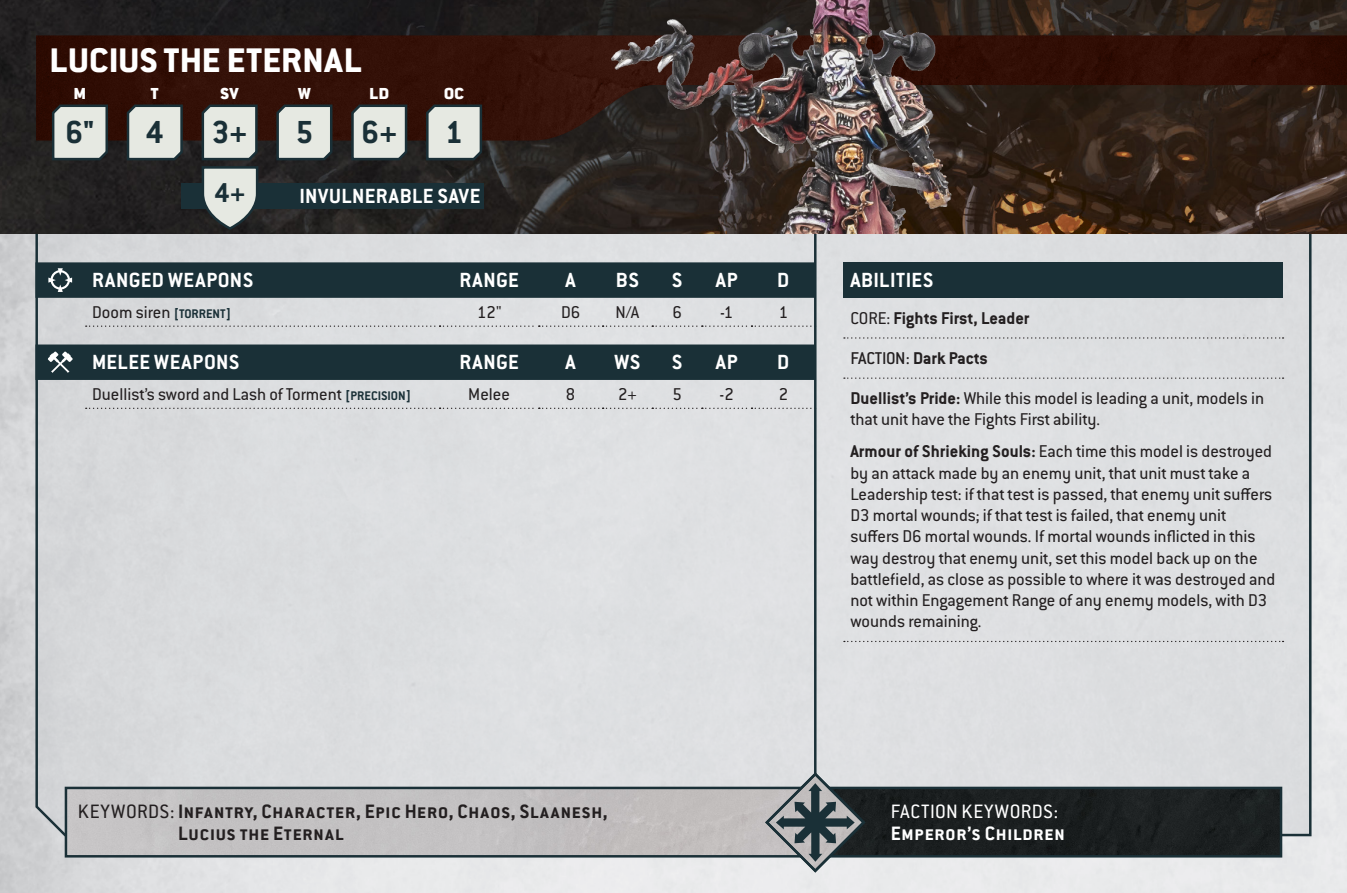
<style>
.page{position:relative;width:1347px;height:893px;background:#fff}
.page>*{position:absolute;margin:0;border:0;box-sizing:border-box;transform-origin:0 0}
.D1_1_Unit_Header_-_Drummer{font:800 37.5px "Conduit ITC Std";letter-spacing:.005em;color:#fff}
.D1_2_Datasheet_Unit_Stat_Line__Numbers__{font:700 35px "Conduit ITC Std";color:#1a3037}
.D1_10_Invulnerable_Save_-_Drummer{font:700 30px "Conduit ITC Std";color:#1a3037}
.D1_8a_Weapon_Header_Cells_-_Drummer{font:700 22.5px "Conduit ITC Std";letter-spacing:.025em;color:#fff}
.D1_9a_Keywords__Black__-_Drummer{font:700 21.25px/22.5px "Conduit ITC Std";letter-spacing:.015em;color:#231f20}
.D1_9b_Keywords__White__-_Drummer{font:700 21.25px/22.5px "Conduit ITC Std";letter-spacing:.005em;color:#fff}
.D1_7b_Datasheet_Body_Text__Abilities__-_{font:18.75px/21.2px "Conduit ITC Std";color:#231f20}
.D1_8b_Weapon_Name_-_Drummer{font:18.75px "Conduit ITC Std";color:#231f20}
.D1_7a_Datasheet_CORE_FACTION_Abilities_-{font:700 18.75px "Conduit ITC Std";letter-spacing:-.015em;color:#231f20}
.D1_8c_Weapon_Stats_-_Drummer{font:18.75px "Conduit ITC Std";color:#231f20}
.D1_3_Datasheet_Unit_Stat_Line__Stats__-_{font:900 17.5px "Conduit ITC Std";color:#fff}
.s1{font-weight:700;font-size:13.75px;color:#1a3037}
.s2{font-weight:400}
.s3{font-weight:500}
.s4{font-weight:700}
</style>
<div class="page">
<img style="left:0;top:234px;width:1346px;height:659px">
<div style="left:34px;top:234px;width:1278px;height:603px;background:#dddfe1"></div>
<img style="left:0;top:0;width:1346px;height:234px">
<img style="left:68px;top:790px;width:1211px;height:64px">
<div style="left:65px;top:787px;width:1217px;height:70px;border:2px solid #1a3037"></div>
<img style="left:36px;top:35px;width:1310px;height:106px">
<img style="left:591px;top:0;width:369px;height:234px">
<svg style="left:86px;top:326px;width:728px;height:1px"></svg>
<div style="left:35px;top:262px;width:779px;height:36px;background:#1a3037"></div>
<svg style="left:86px;top:408px;width:728px;height:1px"></svg>
<div style="left:35px;top:344px;width:779px;height:36px;background:#1a3037"></div>
<div style="left:843px;top:262px;width:440px;height:36px;background:#1a3037"></div>
<svg style="left:844px;top:641px;width:439px;height:1px"></svg>
<svg style="left:844px;top:377px;width:439px;height:2px"></svg>
<svg style="left:844px;top:337px;width:439px;height:2px"></svg>
<svg style="left:51px;top:102px;width:58px;height:60px;background:#b1b4af"></svg>
<svg style="left:125px;top:102px;width:59px;height:60px;background:#afb1ad"></svg>
<svg style="left:275px;top:102px;width:59px;height:60px;background:#afb1ad"></svg>
<svg style="left:350px;top:102px;width:58px;height:60px;background:#b1b4b0"></svg>
<svg style="left:425px;top:102px;width:58px;height:60px;background:#b1b4af"></svg>
<div style="left:181px;top:183px;width:303px;height:25px;background:#1a3037"></div>
<svg style="left:200px;top:102px;width:60px;height:129px;background:#a1a4a0"></svg>
<hr style="left:814px;top:234px;width:2px;height:552px;background:#1a3037">
<svg style="left:763px;top:770px;width:104px;height:104px;background:#8b9093"></svg>
<p class="D1_1_Unit_Header_-_Drummer" style="left:50px;top:38px;width:313px">LUCIUS THE ETERNAL</p>
<p class="D1_3_Datasheet_Unit_Stat_Line__Stats__-_" style="left:74px;top:84px;width:14px">M</p>
<p class="D1_3_Datasheet_Unit_Stat_Line__Stats__-_" style="left:151px;top:84px;width:9px">T</p>
<p class="D1_3_Datasheet_Unit_Stat_Line__Stats__-_" style="left:220px;top:84px;width:20px">SV</p>
<p class="D1_3_Datasheet_Unit_Stat_Line__Stats__-_" style="left:298px;top:84px;width:14px">W</p>
<p class="D1_3_Datasheet_Unit_Stat_Line__Stats__-_" style="left:369px;top:84px;width:21px">LD</p>
<p class="D1_3_Datasheet_Unit_Stat_Line__Stats__-_" style="left:444px;top:84px;width:21px">OC</p>
<p class="D1_2_Datasheet_Unit_Stat_Line__Numbers__" style="left:66px;top:111px;width:30px">6"</p>
<p class="D1_2_Datasheet_Unit_Stat_Line__Numbers__" style="left:146px;top:111px;width:19px">4</p>
<p class="D1_2_Datasheet_Unit_Stat_Line__Numbers__" style="left:212px;top:111px;width:37px">3+</p>
<p class="D1_2_Datasheet_Unit_Stat_Line__Numbers__" style="left:295px;top:111px;width:19px">5</p>
<p class="D1_2_Datasheet_Unit_Stat_Line__Numbers__" style="left:361px;top:111px;width:37px">6+</p>
<p class="D1_2_Datasheet_Unit_Stat_Line__Numbers__" style="left:445px;top:111px;width:19px">1</p>
<p class="D1_10_Invulnerable_Save_-_Drummer" style="left:214px;top:175px;width:33px">4+</p>
<p class="D1_8a_Weapon_Header_Cells_-_Drummer" style="left:299px;top:182px;width:183px">INVULNERABLE SAVE</p>
<p class="D1_8a_Weapon_Header_Cells_-_Drummer" style="left:92px;top:267px;width:163px">RANGED WEAPONS</p>
<p class="D1_8a_Weapon_Header_Cells_-_Drummer" style="left:459px;top:267px;width:61px">RANGE</p>
<p class="D1_8a_Weapon_Header_Cells_-_Drummer" style="left:565px;top:267px;width:12px">A</p>
<p class="D1_8a_Weapon_Header_Cells_-_Drummer" style="left:616px;top:267px;width:25px">BS</p>
<p class="D1_8a_Weapon_Header_Cells_-_Drummer" style="left:671px;top:267px;width:12px">S</p>
<p class="D1_8a_Weapon_Header_Cells_-_Drummer" style="left:715px;top:267px;width:23px">AP</p>
<p class="D1_8a_Weapon_Header_Cells_-_Drummer" style="left:777px;top:267px;width:14px">D</p>
<p class="D1_8b_Weapon_Name_-_Drummer" style="left:92px;top:301px;width:140px">Doom siren <span class="s1">[TORRENT]</span></p>
<p class="D1_8c_Weapon_Stats_-_Drummer" style="left:477px;top:301px;width:25px">12"</p>
<p class="D1_8c_Weapon_Stats_-_Drummer" style="left:561px;top:301px;width:21px">D6</p>
<p class="D1_8c_Weapon_Stats_-_Drummer" style="left:615px;top:301px;width:25px">N/A</p>
<p class="D1_8c_Weapon_Stats_-_Drummer" style="left:672px;top:301px;width:11px">6</p>
<p class="D1_8c_Weapon_Stats_-_Drummer" style="left:720px;top:301px;width:15px">-1</p>
<p class="D1_8c_Weapon_Stats_-_Drummer" style="left:778px;top:301px;width:11px">1</p>
<p class="D1_8a_Weapon_Header_Cells_-_Drummer" style="left:92px;top:349px;width:149px">MELEE WEAPONS</p>
<p class="D1_8a_Weapon_Header_Cells_-_Drummer" style="left:459px;top:349px;width:61px">RANGE</p>
<p class="D1_8a_Weapon_Header_Cells_-_Drummer" style="left:565px;top:349px;width:12px">A</p>
<p class="D1_8a_Weapon_Header_Cells_-_Drummer" style="left:614px;top:349px;width:28px">WS</p>
<p class="D1_8a_Weapon_Header_Cells_-_Drummer" style="left:671px;top:349px;width:12px">S</p>
<p class="D1_8a_Weapon_Header_Cells_-_Drummer" style="left:715px;top:349px;width:23px">AP</p>
<p class="D1_8a_Weapon_Header_Cells_-_Drummer" style="left:777px;top:349px;width:14px">D</p>
<p class="D1_8b_Weapon_Name_-_Drummer" style="left:92px;top:383px;width:320px">Duellist’s sword and Lash of Torment <span class="s1">[PRECISION]</span></p>
<p class="D1_8c_Weapon_Stats_-_Drummer" style="left:468px;top:383px;width:43px">Melee</p>
<p class="D1_8c_Weapon_Stats_-_Drummer" style="left:566px;top:383px;width:11px">8</p>
<p class="D1_8c_Weapon_Stats_-_Drummer" style="left:618px;top:383px;width:20px">2+</p>
<p class="D1_8c_Weapon_Stats_-_Drummer" style="left:672px;top:383px;width:11px">5</p>
<p class="D1_8c_Weapon_Stats_-_Drummer" style="left:719px;top:383px;width:16px">-2</p>
<p class="D1_8c_Weapon_Stats_-_Drummer" style="left:778px;top:383px;width:11px">2</p>
<p class="D1_8a_Weapon_Header_Cells_-_Drummer" style="left:850px;top:267px;width:85px">ABILITIES</p>
<p class="D1_7a_Datasheet_CORE_FACTION_Abilities_-" style="left:850px;top:307px;width:181px"><span class="s2">CORE:</span> Fights First, Leader</p>
<p class="D1_7a_Datasheet_CORE_FACTION_Abilities_-" style="left:850px;top:347px;width:139px"><span class="s3">FACTION:</span> Dark Pacts</p>
<p class="D1_7b_Datasheet_Body_Text__Abilities__-_" style="left:850px;top:387px;width:415px"><span class="s4">Duellist’s Pride:</span> While this model is leading a unit, models in that unit have the Fights First ability.</p>
<p class="D1_7b_Datasheet_Body_Text__Abilities__-_" style="left:850px;top:440px;width:426px"><span class="s4">Armour of Shrieking Souls:</span> Each time this model is destroyed by an attack made by an enemy unit, that unit must take a Leadership test: if that test is passed, that enemy unit suffers D3 mortal wounds; if that test is failed, that enemy unit suffers D6 mortal wounds. If mortal wounds inflicted in this way destroy that enemy unit, set this model back up on the battlefield, as close as possible to where it was destroyed and not within Engagement Range of any enemy models, with D3 wounds remaining.</p>
<p class="D1_9a_Keywords__Black__-_Drummer" style="left:178px;top:799px;width:431px;text-indent:-100px"><span class="s2">KEYWORDS:</span> Infantry, Character, Epic Hero, Chaos, Slaanesh,<br>Lucius the Eternal</p>
<p class="D1_9b_Keywords__White__-_Drummer" style="left:891px;top:799px;width:176px"><span class="s2">FACTION KEYWORDS:<br></span>Emperor’s Children</p>
</div>
